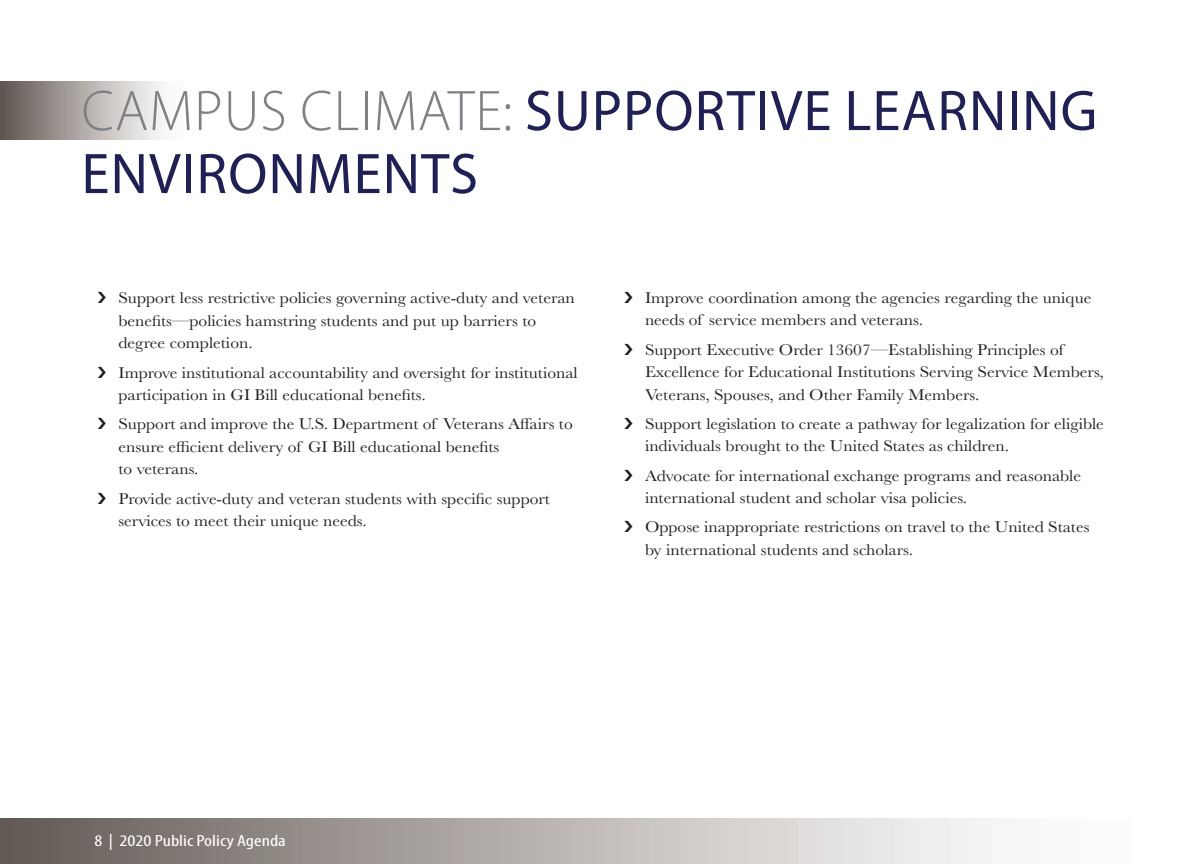
<style>
.page{position:relative;width:1188px;height:864px;background:#fff}
.page>*{position:absolute;margin:0;border:0;box-sizing:border-box;transform-origin:0 0}
.hd_1{font:57.75px/63px "Myriad Pro";letter-spacing:.02em;color:#202055}
.t1{font:16.2px/22.5px "Baskerville";color:#231f20;scale:1.08 1}
.t2{font:condensed 16.2px "Myriad Pro";color:#fff;scale:1.28 1}
.s1{font-weight:300;color:#818185}
</style>
<div class="page">
<div style="left:0;top:818px;width:1188px;height:46px;background:linear-gradient(to right,#69605a,#fff)"></div>
<hr style="left:1187px;top:818px;width:1px;height:46px;background:#fff">
<div style="left:0;top:81px;width:192px;height:58px;background:linear-gradient(to right,#645b55,#fff)"></div>
<p class="hd_1" style="left:82px;top:78px;width:1017px"><span class="s1">CAMPUS CLIMATE:</span> SUPPORTIVE LEARNING<br>ENVIRONMENTS</p>
<p class="t1" style="left:119px;top:287px;width:424px">Support less restrictive policies governing active-duty and veteran benefits—policies hamstring students and put up barriers to degree completion.</p>
<p class="t1" style="left:119px;top:361px;width:427px">Improve institutional accountability and oversight for institutional participation in GI Bill educational benefits.</p>
<p class="t1" style="left:119px;top:413px;width:422px">Support and improve the U.S. Department of Veterans Affairs to ensure efficient delivery of GI Bill educational benefits<br>to veterans.</p>
<p class="t1" style="left:119px;top:487px;width:401px">Provide active-duty and veteran students with specific support services to meet their unique needs.</p>
<p class="t1" style="left:645px;top:287px;width:415px">Improve coordination among the agencies regarding the unique needs of service members and veterans.</p>
<p class="t1" style="left:645px;top:338px;width:427px">Support Executive Order 13607—Establishing Principles of<br>Excellence for Educational Institutions Serving Service Members,<br>Veterans, Spouses, and Other Family Members.</p>
<p class="t1" style="left:645px;top:413px;width:426px">Support legislation to create a pathway for legalization for eligible individuals brought to the United States as children.</p>
<p class="t1" style="left:645px;top:464px;width:405px">Advocate for international exchange programs and reasonable international student and scholar visa policies.</p>
<p class="t1" style="left:645px;top:516px;width:413px">Oppose inappropriate restrictions on travel to the United States by international students and scholars.</p>
<p class="t2" style="left:94px;top:831px;width:151px">8 | 2020 Public Policy Agenda</p>
</div>
